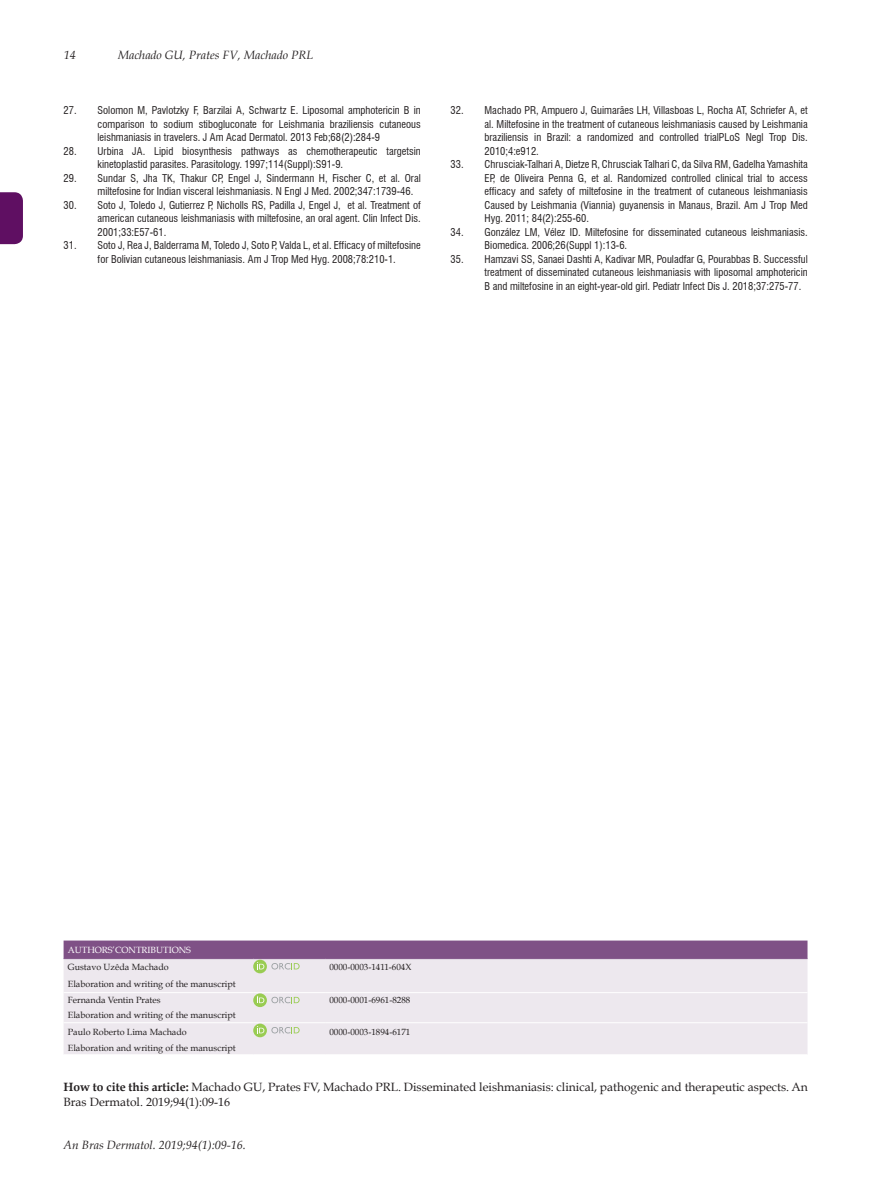
<style>
.page{position:relative;width:893px;height:1191px;background:#fff}
.page>*{position:absolute;margin:0;border:0;box-sizing:border-box;transform-origin:0 0}
.miolo{font:12px/15px "Book Antiqua";color:#231f20}
.t1{font:italic 12px "Book Antiqua";color:#231f20}
.t2{font:condensed 10.5px/13.5px "Swiss 721 BT";color:#231f20;text-align:justify}
.ABD-ING_-_2016{font:9px "Book Antiqua";color:#231f20}
.ABD-ING_-_2016-2{font:9px "Book Antiqua";color:#fff}
.s1{font-weight:700}
</style>
<div class="page">
<svg style="left:0;top:192px;width:23px;height:52px"></svg>
<div style="left:64px;top:969px;width:743px;height:85px;background:#ede8ee"></div>
<hr style="left:64px;top:992px;width:189px;height:1px;background:#fff">
<hr style="left:253px;top:992px;width:72px;height:1px;background:#fff">
<hr style="left:325px;top:992px;width:482px;height:1px;background:#fff">
<hr style="left:64px;top:1022px;width:189px;height:1px;background:#fff">
<hr style="left:253px;top:1022px;width:72px;height:1px;background:#fff">
<hr style="left:325px;top:1022px;width:482px;height:1px;background:#fff">
<svg style="left:253px;top:959px;width:14px;height:14px"></svg>
<svg style="left:64px;top:940px;width:743px;height:29px;background:#a687ab"></svg>
<svg style="left:253px;top:993px;width:14px;height:14px"></svg>
<svg style="left:271px;top:996px;width:29px;height:7px"></svg>
<svg style="left:257px;top:995px;width:7px;height:8px"></svg>
<svg style="left:253px;top:1023px;width:14px;height:14px"></svg>
<svg style="left:271px;top:1027px;width:29px;height:6px"></svg>
<svg style="left:257px;top:1026px;width:7px;height:7px"></svg>
<p class="t1" style="left:64px;top:48px;width:13px">14</p>
<p class="t1" style="left:118px;top:48px;width:197px">Machado GU, Prates FV, Machado PRL</p>
<p class="t2" style="left:98px;top:104px;width:325px;text-indent:-34px">27. Solomon M, Pavlotzky F, Barzilai A, Schwartz E. Liposomal amphotericin B in comparison to sodium stibogluconate for Leishmania braziliensis cutaneous leishmaniasis in travelers. J Am Acad Dermatol. 2013 Feb;68(2):284-9</p>
<p class="t2" style="left:98px;top:144px;width:325px;text-indent:-34px">28. Urbina JA. Lipid biosynthesis pathways as chemotherapeutic targetsin kinetoplastid parasites. Parasitology. 1997;114(Suppl):S91-9.</p>
<p class="t2" style="left:98px;top:171px;width:325px;text-indent:-34px">29. Sundar S, Jha TK, Thakur CP, Engel J, Sindermann H, Fischer C, et al. Oral miltefosine for Indian visceral leishmaniasis. N Engl J Med. 2002;347:1739-46.</p>
<p class="t2" style="left:98px;top:198px;width:325px;text-indent:-34px">30. Soto J, Toledo J, Gutierrez P, Nicholls RS, Padilla J, Engel J, et al. Treatment of american cutaneous leishmaniasis with miltefosine, an oral agent. Clin Infect Dis.<br>2001;33:E57-61.</p>
<p class="t2" style="left:98px;top:239px;width:325px;text-indent:-34px">31. Soto J, Rea J, Balderrama M, Toledo J, Soto P, Valda L, et al. Efficacy of miltefosine for Bolivian cutaneous leishmaniasis. Am J Trop Med Hyg. 2008;78:210-1.</p>
<p class="t2" style="left:485px;top:104px;width:325px;text-indent:-34px">32. Machado PR, Ampuero J, Guimarães LH, Villasboas L, Rocha AT, Schriefer A, et al. Miltefosine in the treatment of cutaneous leishmaniasis caused by Leishmania braziliensis in Brazil: a randomized and controlled trialPLoS Negl Trop Dis.<br>2010;4:e912.</p>
<p class="t2" style="left:485px;top:158px;width:325px;text-indent:-34px">33. Chrusciak-Talhari A, Dietze R, Chrusciak Talhari C, da Silva RM, Gadelha Yamashita EP, de Oliveira Penna G, et al. Randomized controlled clinical trial to access efficacy and safety of miltefosine in the treatment of cutaneous leishmaniasis Caused by Leishmania (Viannia) guyanensis in Manaus, Brazil. Am J Trop Med Hyg. 2011; 84(2):255-60.</p>
<p class="t2" style="left:485px;top:225px;width:325px;text-indent:-34px">34. González LM, Vélez ID. Miltefosine for disseminated cutaneous leishmaniasis.<br>Biomedica. 2006;26(Suppl 1):13-6.</p>
<p class="t2" style="left:485px;top:252px;width:325px;text-indent:-34px">35. Hamzavi SS, Sanaei Dashti A, Kadivar MR, Pouladfar G, Pourabbas B. Successful treatment of disseminated cutaneous leishmaniasis with liposomal amphotericin B and miltefosine in an eight-year-old girl. Pediatr Infect Dis J. 2018;37:275-77.</p>
<p class="ABD-ING_-_2016-2" style="left:68px;top:944px;width:125px">AUTHORS’CONTRIBUTIONS</p>
<p class="ABD-ING_-_2016" style="left:68px;top:961px;width:103px">Gustavo Uzêda Machado</p>
<p class="ABD-ING_-_2016" style="left:329px;top:961px;width:83px">0000-0003-1411-604X</p>
<p class="ABD-ING_-_2016" style="left:68px;top:978px;width:170px">Elaboration and writing of the manuscript</p>
<p class="ABD-ING_-_2016" style="left:68px;top:994px;width:94px">Fernanda Ventin Prates</p>
<p class="ABD-ING_-_2016" style="left:329px;top:994px;width:82px">0000-0001-6961-8288</p>
<p class="ABD-ING_-_2016" style="left:68px;top:1009px;width:170px">Elaboration and writing of the manuscript</p>
<p class="ABD-ING_-_2016" style="left:68px;top:1025px;width:120px">Paulo Roberto Lima Machado</p>
<p class="ABD-ING_-_2016" style="left:329px;top:1025px;width:82px">0000-0003-1894-6171</p>
<p class="ABD-ING_-_2016" style="left:68px;top:1042px;width:170px">Elaboration and writing of the manuscript</p>
<p class="miolo" style="left:64px;top:1079px;width:746px"><span class="s1">How to cite this article:</span> Machado GU, Prates FV, Machado PRL. Disseminated leishmaniasis: clinical, pathogenic and therapeutic aspects. An<br>Bras Dermatol. 2019;94(1):09-16</p>
<p class="t1" style="left:64px;top:1137px;width:184px">An Bras Dermatol. 2019;94(1):09-16.</p>
</div>
